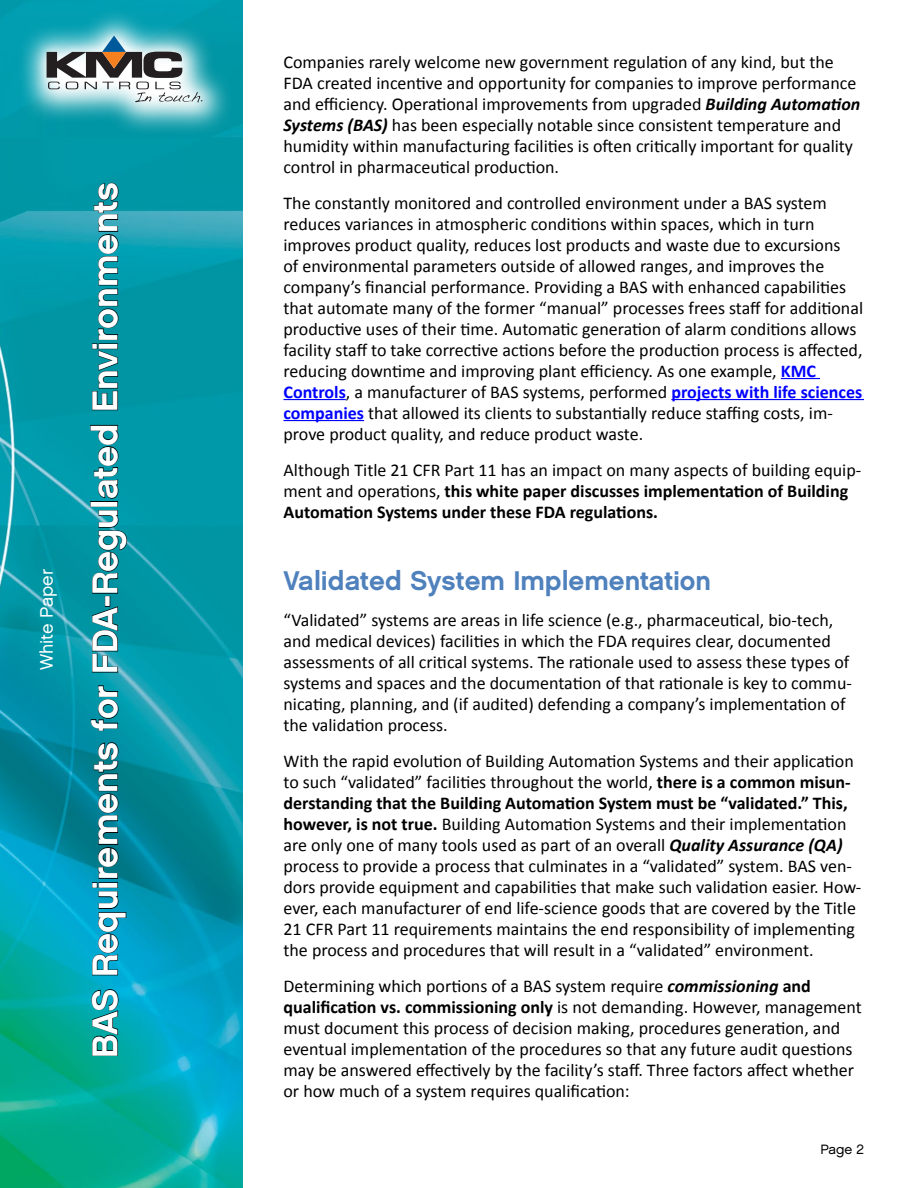
<style>
.page{position:relative;width:918px;height:1188px;background:#fff}
.page>*{position:absolute;margin:0;border:0;box-sizing:border-box;transform-origin:0 0}
.t1{font:36px "Chalet New York Nineteen Sixty";color:#fff}
.t2{font:27px "Chalet New York Nineteen Sixty";color:#4f81bd}
.t3{font:18px/21px "Calibri";color:#000}
.t4{font:700 18px/21px "Calibri";color:#000}
.t5{font:18px "Chalet London Nineteen Sixty";color:#fff}
.t6{font:13.5px "Chalet London Nineteen Sixty";color:#000}
.s1{font-weight:700;font-style:italic}
.s2{font-weight:700;color:#00f}
.s3{font-weight:400}
.s4{font-weight:700}
</style>
<div class="page">
<img style="left:0;top:0;width:243px;height:1188px">
<svg style="left:17px;top:9px;width:216px;height:127px"></svg>
<div style="left:37px;top:27px;width:173px;height:84px;background:#fff;opacity:.75"></div>
<svg style="left:47px;top:36px;width:155px;height:66px"></svg>
<hr style="left:781px;top:378px;width:39px;height:1px;background:#00f">
<hr style="left:284px;top:399px;width:62px;height:1px;background:#00f">
<hr style="left:671px;top:399px;width:193px;height:1px;background:#00f">
<hr style="left:284px;top:420px;width:80px;height:1px;background:#00f">
<svg style="left:91px;top:989px;width:28px;height:67px"></svg>
<svg style="left:92px;top:742px;width:35px;height:234px"></svg>
<svg style="left:91px;top:685px;width:28px;height:46px"></svg>
<svg style="left:92px;top:606px;width:26px;height:67px"></svg>
<div style="left:105px;top:596px;width:5px;height:11px;border:1px solid #000"></div>
<svg style="left:92px;top:510px;width:35px;height:84px"></svg>
<div style="left:90px;top:501px;width:28px;height:6px;border:1px solid #000"></div>
<svg style="left:90px;top:425px;width:29px;height:74px"></svg>
<svg style="left:92px;top:183px;width:27px;height:227px"></svg>
<p class="t5" style="left:35px;top:670px;width:103px;rotate:-90deg">White Paper</p>
<h1 class="t1" style="left:83px;top:1058px;width:877px;rotate:-90deg">BAS Requirements for FDA-Regulated Environments</h1>
<p class="t3" style="left:284px;top:51px;width:578px">Companies rarely welcome new government regulation of any kind, but the FDA created incentive and opportunity for companies to improve performance and efficiency. Operational improvements from upgraded <span class="s1">Building Automation Systems (BAS)</span> has been especially notable since consistent temperature and humidity within manufacturing facilities is often critically important for quality control in pharmaceutical production.</p>
<p class="t3" style="left:284px;top:192px;width:581px">The constantly monitored and controlled environment under a BAS system reduces variances in atmospheric conditions within spaces, which in turn improves product quality, reduces lost products and waste due to excursions<br>of environmental parameters outside of allowed ranges, and improves the company’s financial performance. Providing a BAS with enhanced capabilities that automate many of the former “manual” processes frees staff for additional productive uses of their time. Automatic generation of alarm conditions allows facility staff to take corrective actions before the production process is affected, reducing downtime and improving plant efficiency. As one example, <span class="s2">KMC Controls</span>, a manufacturer of BAS systems, performed <span class="s2">projects with life sciences companies</span> that allowed its clients to substantially reduce staffing costs, im&shy;prove product quality, and reduce product waste.</p>
<p class="t4" style="left:284px;top:459px;width:579px"><span class="s3">Although Title 21 CFR Part 11 has an impact on many aspects of building equip&shy;ment and operations,</span> this white paper discusses implementation of Building<br>Automation Systems under these FDA regulations.</p>
<h2 class="t2" style="left:284px;top:564px;width:429px">Validated System Implementation</h2>
<p class="t3" style="left:284px;top:609px;width:570px">“Validated” systems are areas in life science (e.g., pharmaceutical, bio-tech, and medical devices) facilities in which the FDA requires clear, documented assessments of all critical systems. The rationale used to assess these types of systems and spaces and the documentation of that rationale is key to commu&shy;nicating, planning, and (if audited) defending a company’s implementation of the validation process.</p>
<p class="t3" style="left:284px;top:750px;width:579px">With the rapid evolution of Building Automation Systems and their application to such “validated” facilities throughout the world, <span class="s4">there is a common misun&shy;derstanding that the Building Automation System must be “validated.” This, however, is not true.</span> Building Automation Systems and their implementation are only one of many tools used as part of an overall <span class="s1">Quality Assurance (QA) </span>process to provide a process that culminates in a “validated” system. BAS ven&shy;dors provide equipment and capabilities that make such validation easier. How&shy;ever, each manufacturer of end life-science goods that are covered by the Title 21 CFR Part 11 requirements maintains the end responsibility of implementing the process and procedures that will result in a “validated” environment.</p>
<p class="t3" style="left:284px;top:975px;width:580px">Determining which portions of a BAS system require <span class="s1">commissioning</span> <span class="s4">and qualification vs. commissioning only</span> is not demanding. However, management must document this process of decision making, procedures generation, and eventual implementation of the procedures so that any future audit questions may be answered effectively by the facility’s staff. Three factors affect whether or how much of a system requires qualification:</p>
<p class="t6" style="left:820px;top:1141px;width:45px">Page 2</p>
</div>
